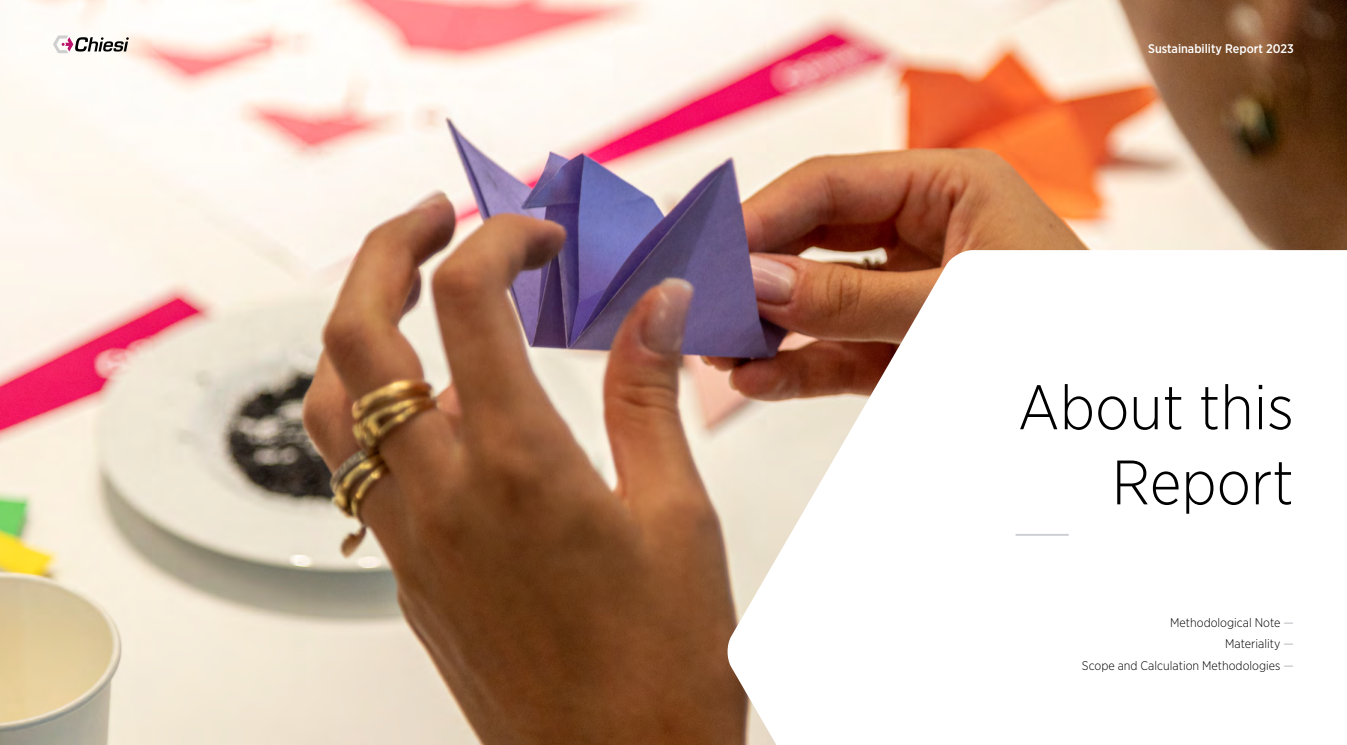
<style>
.page{position:relative;width:1347px;height:745px;background:#fff}
.page>*{position:absolute;margin:0;border:0;box-sizing:border-box;transform-origin:0 0}
.t1{font:300 62.5px/75px "Gotham Narrow";color:#000;text-align:right}
.t2{font:300 12.5px/21.8px "Gotham Narrow";color:#000;text-align:right}
.t3{font:500 12.5px "Gotham Narrow";color:#fff}
.s1{font-weight:500;color:#cccdd2}
</style>
<div class="page">
<img style="left:0;top:0;width:1346px;height:744px">
<svg style="left:726px;top:250px;width:620px;height:494px"></svg>
<hr style="left:1015px;top:533px;width:53px;height:2px;background:#cccdd2">
<svg style="left:53px;top:35px;width:76px;height:18px"></svg>
<p class="t3" style="left:1148px;top:41px;width:147px">Sustainability Report 2023</p>
<h1 class="t1" style="left:1017px;top:368px;width:278px">About this<br>Report</h1>
<p class="t2" style="left:1081px;top:610px;width:213px">Methodological Note <span class="s1">—<br></span>Materiality <span class="s1">—<br></span>Scope and Calculation Methodologies <span class="s1">—</span></p>
</div>
